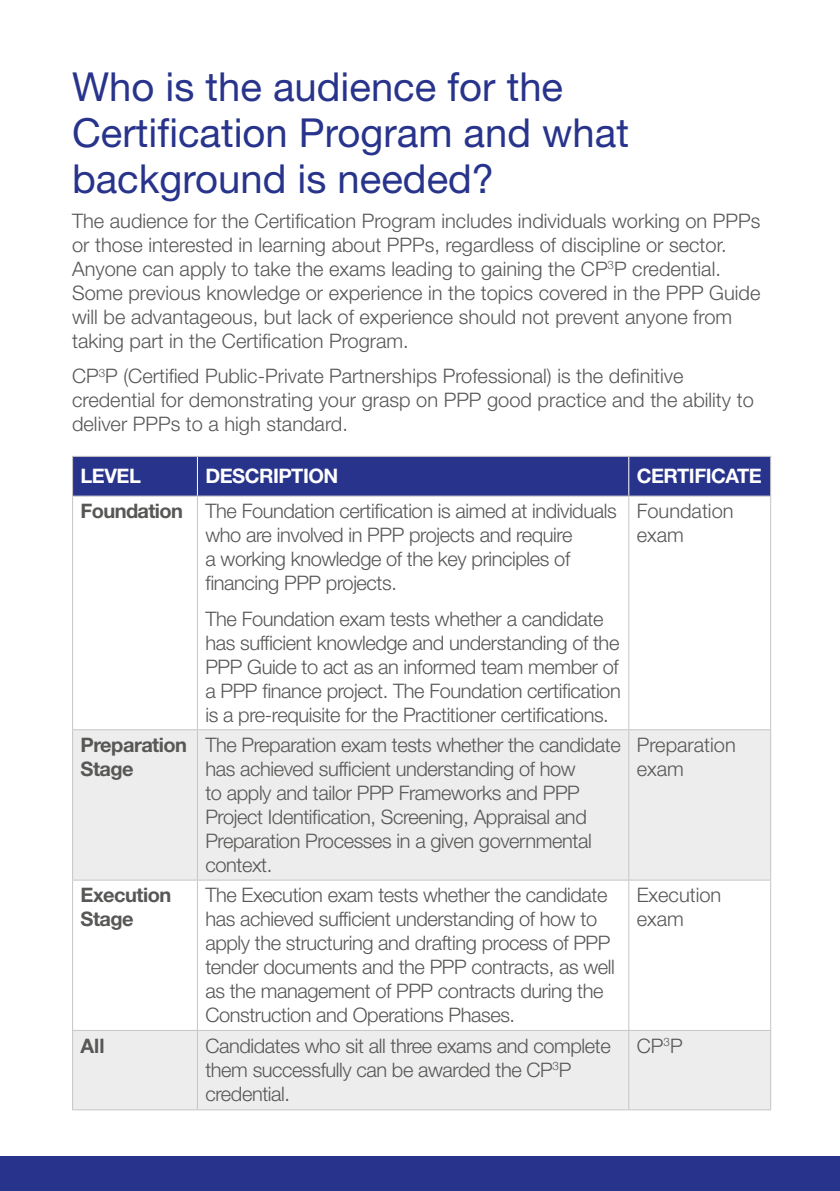
<style>
.page{position:relative;width:840px;height:1191px;background:#fff}
.page>*{position:absolute;margin:0;border:0;box-sizing:border-box;transform-origin:0 0}
.t1{font:40px/46px "Helvetica Neue LT Pro";color:#28348b}
.t2{font:300 20px/24px "Helvetica Neue LT Pro";letter-spacing:-.02em;color:#575756}
.t3{font:300 20px/24px "Helvetica Neue LT Pro";color:#575756}
.t4{font:700 20px/24px "Helvetica Neue LT Pro";letter-spacing:-.025em;color:#575756}
.t5{font:700 20px "Helvetica Neue LT Pro";letter-spacing:-.025em;color:#fff}
.s1{font-weight:700}
</style>
<div class="page">
<div style="left:0;top:1157px;width:839px;height:34px;background:#28348b"></div>
<div style="left:73px;top:457px;width:696px;height:38px;background:#28348b"></div>
<svg style="left:73px;top:730px;width:696px;height:379px;fill:#ededed"></svg>
<hr style="left:72px;top:456px;width:125px;height:1px;background:#c6c6c6">
<hr style="left:72px;top:457px;width:1px;height:38px;background:#c6c6c6">
<hr style="left:197px;top:456px;width:431px;height:1px;background:#c6c6c6">
<hr style="left:628px;top:456px;width:142px;height:1px;background:#c6c6c6">
<hr style="left:769px;top:457px;width:1px;height:38px;background:#c6c6c6">
<hr style="left:72px;top:495px;width:125px;height:1px;background:#c6c6c6">
<hr style="left:72px;top:496px;width:1px;height:233px;background:#c6c6c6">
<hr style="left:197px;top:495px;width:431px;height:1px;background:#c6c6c6">
<hr style="left:197px;top:496px;width:1px;height:233px;background:#c6c6c6">
<hr style="left:628px;top:495px;width:142px;height:1px;background:#c6c6c6">
<hr style="left:628px;top:496px;width:1px;height:233px;background:#c6c6c6">
<hr style="left:769px;top:496px;width:1px;height:233px;background:#c6c6c6">
<hr style="left:72px;top:729px;width:125px;height:1px;background:#c6c6c6">
<hr style="left:72px;top:730px;width:1px;height:149px;background:#c6c6c6">
<hr style="left:197px;top:729px;width:431px;height:1px;background:#c6c6c6">
<hr style="left:628px;top:729px;width:142px;height:1px;background:#c6c6c6">
<hr style="left:769px;top:730px;width:1px;height:149px;background:#c6c6c6">
<hr style="left:72px;top:879px;width:125px;height:1px;background:#c6c6c6">
<hr style="left:72px;top:880px;width:1px;height:150px;background:#c6c6c6">
<hr style="left:197px;top:879px;width:431px;height:1px;background:#c6c6c6">
<hr style="left:197px;top:880px;width:1px;height:150px;background:#c6c6c6">
<hr style="left:628px;top:879px;width:142px;height:1px;background:#c6c6c6">
<hr style="left:628px;top:880px;width:1px;height:150px;background:#c6c6c6">
<hr style="left:769px;top:880px;width:1px;height:150px;background:#c6c6c6">
<hr style="left:72px;top:1030px;width:125px;height:1px;background:#c6c6c6">
<hr style="left:72px;top:1031px;width:1px;height:78px;background:#c6c6c6">
<hr style="left:197px;top:1030px;width:431px;height:1px;background:#c6c6c6">
<hr style="left:197px;top:1031px;width:1px;height:78px;background:#c6c6c6">
<hr style="left:628px;top:1030px;width:142px;height:1px;background:#c6c6c6">
<hr style="left:628px;top:1031px;width:1px;height:78px;background:#c6c6c6">
<hr style="left:769px;top:1031px;width:1px;height:78px;background:#c6c6c6">
<hr style="left:72px;top:1109px;width:125px;height:1px;background:#c6c6c6">
<hr style="left:197px;top:1109px;width:431px;height:1px;background:#c6c6c6">
<hr style="left:628px;top:1109px;width:142px;height:1px;background:#c6c6c6">
<hr style="left:197px;top:730px;width:1px;height:149px;background:#c6c6c6">
<hr style="left:628px;top:730px;width:1px;height:149px;background:#c6c6c6">
<hr style="left:197px;top:457px;width:1px;height:38px;background:#fff">
<hr style="left:628px;top:457px;width:1px;height:38px;background:#fff">
<h1 class="t1" style="left:72px;top:62px;width:558px">Who is the audience for the<br>Certification Program and what background is needed?</h1>
<p class="t3" style="left:72px;top:208px;width:689px">The audience for the Certification Program includes individuals working on PPPs or those interested in learning about PPPs, regardless of discipline or sector.<br>Anyone can apply to take the exams leading to gaining the CP<sup>3</sup>P credential.<br>Some previous knowledge or experience in the topics covered in the PPP Guide will be advantageous, but lack of experience should not prevent anyone from taking part in the Certification Program.</p>
<p class="t3" style="left:72px;top:364px;width:682px">CP<sup>3</sup>P (Certified Public-Private Partnerships Professional) is the definitive credential for demonstrating your grasp on PPP good practice and the ability to deliver PPPs to a high standard.</p>
<p class="t5" style="left:80px;top:463px;width:62px">LEVEL</p>
<p class="t5" style="left:205px;top:463px;width:134px">DESCRIPTION</p>
<p class="t5" style="left:636px;top:463px;width:126px">CERTIFICATE</p>
<p class="t2" style="left:205px;top:499px;width:412px;text-indent:-125px"><span class="s1">Foundation</span> The Foundation certification is aimed at individuals who are involved in PPP projects and require<br>a working knowledge of the key principles of financing PPP projects.</p>
<p class="t2" style="left:205px;top:606px;width:416px">The Foundation exam tests whether a candidate has sufficient knowledge and understanding of the PPP Guide to act as an informed team member of a PPP finance project. The Foundation certification is a pre-requisite for the Practitioner certifications.</p>
<p class="t3" style="left:636px;top:499px;width:98px">Foundation exam</p>
<p class="t4" style="left:80px;top:732px;width:108px">Preparation<br>Stage</p>
<p class="t2" style="left:205px;top:732px;width:416px">The Preparation exam tests whether the candidate has achieved sufficient understanding of how<br>to apply and tailor PPP Frameworks and PPP Project Identification, Screening, Appraisal and Preparation Processes in a given governmental context.</p>
<p class="t3" style="left:636px;top:732px;width:100px">Preparation exam</p>
<p class="t4" style="left:80px;top:882px;width:92px">Execution<br>Stage</p>
<p class="t2" style="left:205px;top:883px;width:411px">The Execution exam tests whether the candidate has achieved sufficient understanding of how to apply the structuring and drafting process of PPP tender documents and the PPP contracts, as well as the management of PPP contracts during the Construction and Operations Phases.</p>
<p class="t3" style="left:636px;top:883px;width:86px">Execution exam</p>
<p class="t4" style="left:80px;top:1033px;width:26px">All</p>
<p class="t2" style="left:205px;top:1033px;width:407px">Candidates who sit all three exams and complete them successfully can be awarded the CP<sup>3</sup>P credential.</p>
<p class="t2" style="left:636px;top:1033px;width:47px">CP<sup>3</sup>P</p>
</div>
